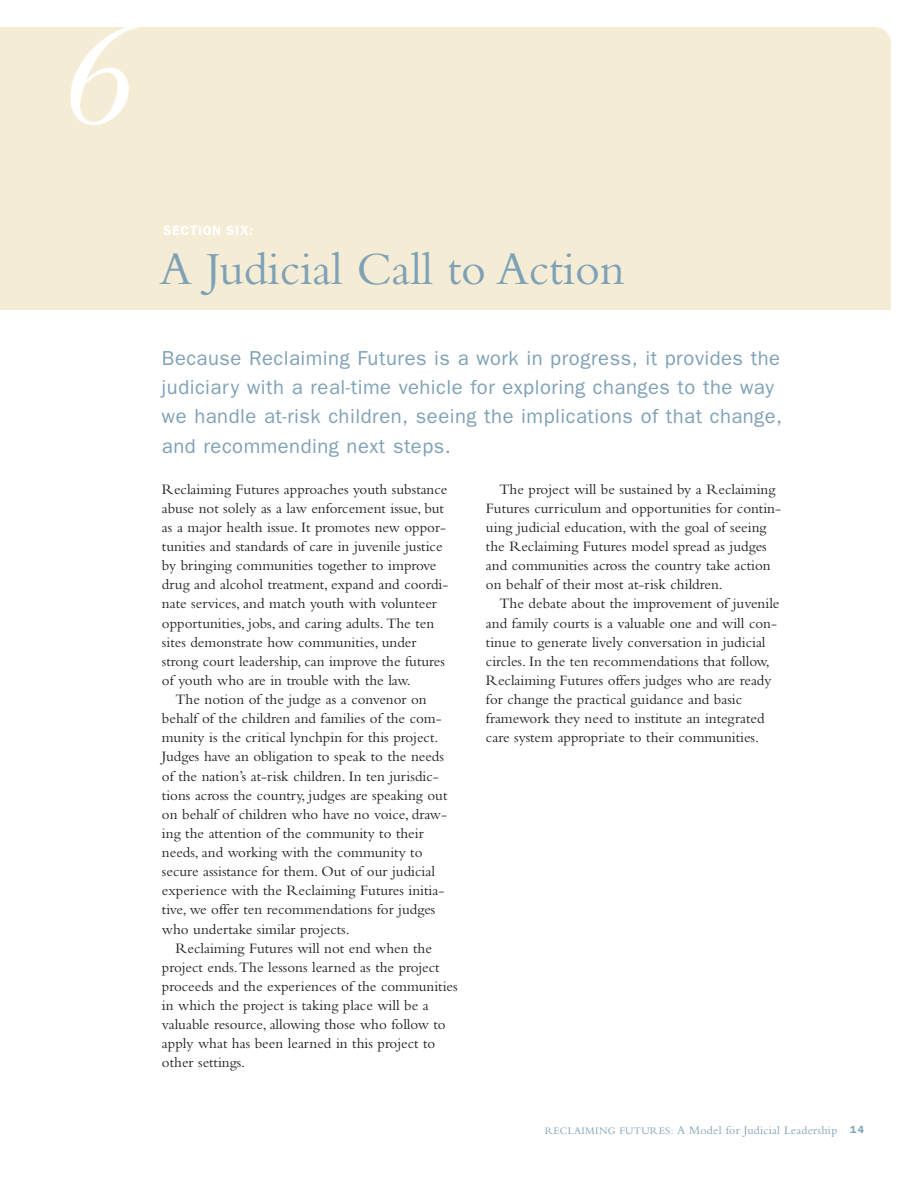
<style>
.page{position:relative;width:918px;height:1188px;background:#fff}
.page>*{position:absolute;margin:0;border:0;box-sizing:border-box;transform-origin:0 0}
.t1{font:italic 156px "Bembo";color:#fff}
.t2{font:48px "Bembo";letter-spacing:-.005em;color:#7fa1b6}
.t3{font:20.25px/29.2px "Franklin Gothic";letter-spacing:.025em;color:#7fa1b6}
.t4{font:15px/19.2px "Bembo";color:#231f20}
.t5{font:600 13.5px "Franklin Gothic";letter-spacing:.05em;color:#fff}
.t6{font:12px "Bembo";letter-spacing:.02em;color:#7fa1b6}
.s1{font-size:10.5px}
.s2{font-family:"Franklin Gothic";font-weight:600;font-size:10.5px}
</style>
<div class="page">
<div style="left:0;top:27px;width:891px;height:283px;background:#f5ecd6"></div>
<h1 class="t1" style="left:52px;top:18px;width:81px">6</h1>
<p class="t5" style="left:163px;top:226px;width:91px">SECTION SIX:</p>
<h2 class="t2" style="left:160px;top:252px;width:467px">A Judicial Call to Action</h2>
<h3 class="t3" style="left:162px;top:345px;width:622px">Because Reclaiming Futures is a work in progress, it provides the judiciary with a real-time vehicle for exploring changes to the way we handle at-risk children, seeing the implications of that change, and recommending next steps.</h3>
<p class="t4" style="left:162px;top:481px;width:288px">Reclaiming Futures approaches youth substance abuse not solely as a law enforcement issue, but as a major health issue. It promotes new oppor&shy;tunities and standards of care in juvenile justice by bringing communities together to improve drug and alcohol treatment, expand and coordi&shy;nate services, and match youth with volunteer opportunities, jobs, and caring adults. The ten sites demonstrate how communities, under strong court leadership, can improve the futures of youth who are in trouble with the law.</p>
<p class="t4" style="left:162px;top:691px;width:287px;text-indent:14px">The notion of the judge as a convenor on behalf of the children and families of the com&shy;munity is the critical lynchpin for this project.<br>Judges have an obligation to speak to the needs of the nation’s at-risk children. In ten jurisdic&shy;tions across the country, judges are speaking out on behalf of children who have no voice, draw&shy;ing the attention of the community to their needs, and working with the community to secure assistance for them. Out of our judicial experience with the Reclaiming Futures initia&shy;tive, we offer ten recommendations for judges who undertake similar projects.</p>
<p class="t4" style="left:162px;top:940px;width:297px;text-indent:14px">Reclaiming Futures will not end when the project ends.The lessons learned as the project proceeds and the experiences of the communities in which the project is taking place will be a valuable resource, allowing those who follow to apply what has been learned in this project to other settings.</p>
<p class="t4" style="left:486px;top:481px;width:297px;text-indent:14px">The project will be sustained by a Reclaiming Futures curriculum and opportunities for contin&shy;uing judicial education, with the goal of seeing the Reclaiming Futures model spread as judges and communities across the country take action on behalf of their most at-risk children.</p>
<p class="t4" style="left:486px;top:596px;width:295px;text-indent:14px">The debate about the improvement of juvenile and family courts is a valuable one and will con&shy;tinue to generate lively conversation in judicial circles. In the ten recommendations that follow, Reclaiming Futures offers judges who are ready for change the practical guidance and basic framework they need to institute an integrated care system appropriate to their communities.</p>
<p class="t6" style="left:545px;top:1126px;width:321px"><span class="s1">RECLAIMING FUTURES:</span> A Model for Judicial Leadership <span class="s2">14</span></p>
</div>
